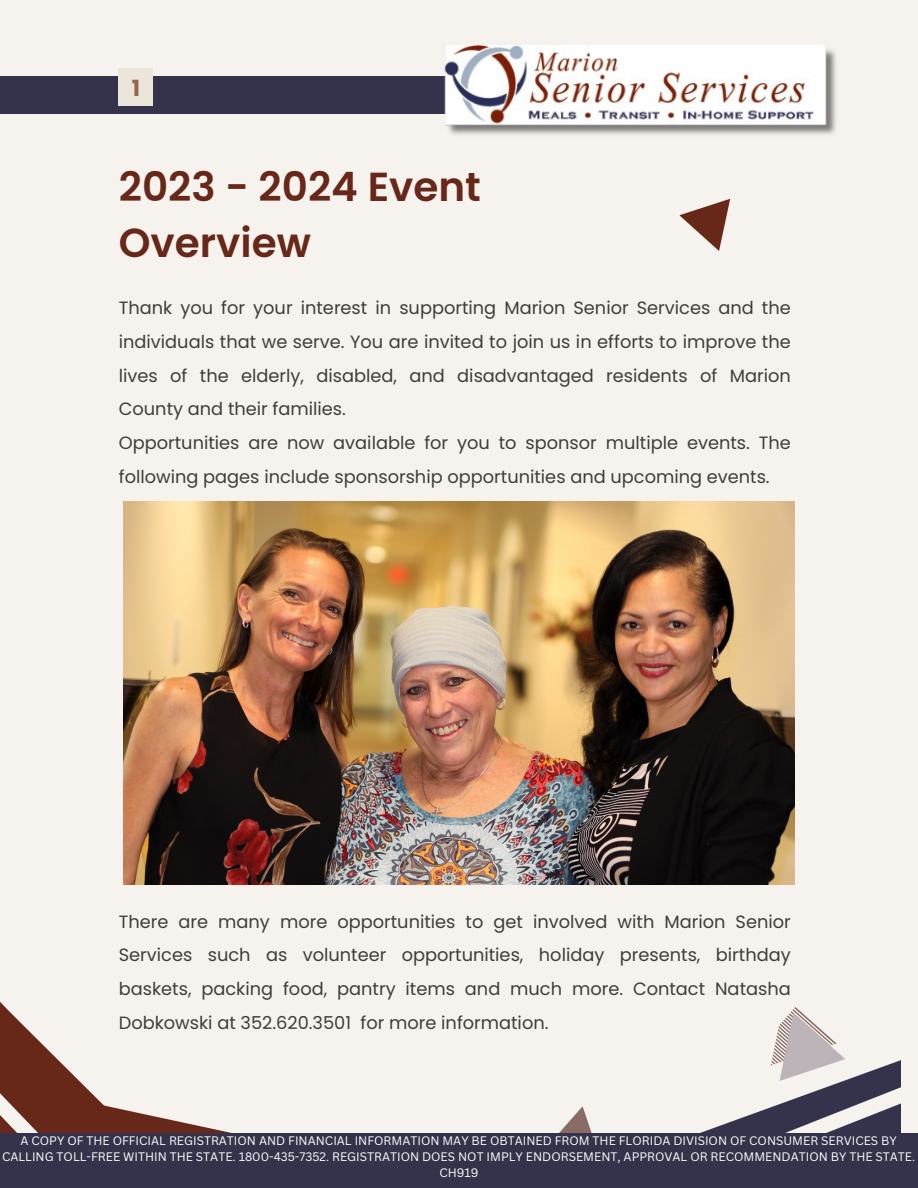
<style>
.page{position:relative;width:918px;height:1188px;background:#f6f3ef}
.page>*{position:absolute;margin:0;border:0;box-sizing:border-box;transform-origin:0 0}
.t1{font:600 40.5px "Poppins";color:#672819}
.t2{font:700 22.2px "Poppins";color:#966651}
.t3{font:17.85px/33.8px "Poppins";color:#403e37;text-align:justify}
.t4{font:12px/16px "Canva Sans";color:#fff;text-align:center}
</style>
<div class="page">
<svg style="left:0;top:1001px;width:232px;height:132px"></svg>
<svg style="left:700px;top:1063px;width:201px;height:70px"></svg>
<svg style="left:752px;top:1007px;width:93px;height:97px"></svg>
<svg style="left:679px;top:199px;width:51px;height:52px"></svg>
<svg style="left:559px;top:1106px;width:33px;height:27px"></svg>
<div style="left:0;top:76px;width:500px;height:38px;background:#34334b"></div>
<div style="left:119px;top:68px;width:34px;height:38px;background:#ebe5da"></div>
<img style="left:444px;top:45px;width:392px;height:90px">
<div style="left:0;top:1133px;width:918px;height:55px;background:#34334b"></div>
<img style="left:123px;top:501px;width:672px;height:384px">
<p class="t2" style="left:132px;top:73px;width:10px">1</p>
<p class="t1" style="left:119px;top:158px;width:364px">2023 - 2024 Event</p>
<p class="t1" style="left:119px;top:215px;width:194px">Overview</p>
<p class="t3" style="left:119px;top:291px;width:674px">Thank you for your interest in supporting Marion Senior Services and the individuals that we serve. You are invited to join us in efforts to improve the lives of the elderly, disabled, and disadvantaged residents of Marion County and their families.</p>
<p class="t3" style="left:119px;top:426px;width:673px">Opportunities are now available for you to sponsor multiple events. The following pages include sponsorship opportunities and upcoming events.</p>
<p class="t3" style="left:119px;top:905px;width:673px">There are many more opportunities to get involved with Marion Senior Services such as volunteer opportunities, holiday presents, birthday baskets, packing food, pantry items and much more. Contact Natasha Dobkowski at 352.620.3501 for more information.</p>
<p class="t4" style="left:2px;top:1132px;width:915px">A COPY OF THE OFFICIAL REGISTRATION AND FINANCIAL INFORMATION MAY BE OBTAINED FROM THE FLORIDA DIVISION OF CONSUMER SERVICES BY<br>CALLING TOLL-FREE WITHIN THE STATE. 1800-435-7352. REGISTRATION DOES NOT IMPLY ENDORSEMENT, APPROVAL OR RECOMMENDATION BY THE STATE.<br>CH919</p>
</div>
